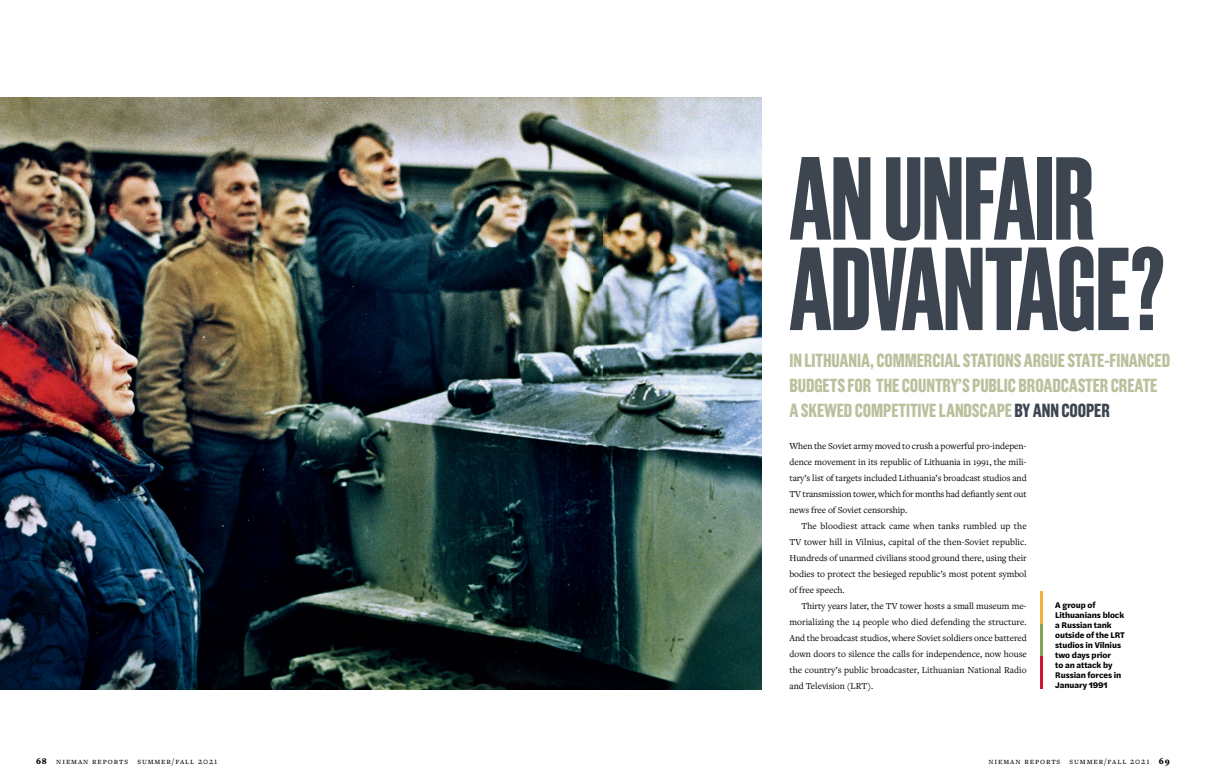
<style>
.page{position:relative;width:1206px;height:783px;background:#fff}
.page>*{position:absolute;margin:0;border:0;box-sizing:border-box;transform-origin:0 0}
.t1{font:700 117.7px/90.5px "Grotzec Xcond";letter-spacing:-.005em;color:#3d4550}
.t2{font:700 19px/25px "Grotzec Cond";letter-spacing:-.005em;color:#b9c19c}
.t3{font:9.5px "Freight Text Pro";letter-spacing:-.005em;color:#000}
.t4{font:9.5px "Freight Text Pro";letter-spacing:.015em;color:#000}
.t5{font:9px "Freight Text Pro";letter-spacing:.1em;color:#000}
.t6{font:700 8.5px/10px "Halyard Text";letter-spacing:-.005em;color:#000}
.s1{color:#3d4550}
.s2{font-weight:900}
</style>
<div class="page">
<img style="left:0;top:98px;width:603px;height:591px">
<img style="left:603px;top:97px;width:159px;height:593px">
<hr style="left:1040px;top:591px;width:3px;height:33px;background:#f0b23f">
<hr style="left:1040px;top:624px;width:3px;height:33px;background:#81a551">
<hr style="left:1040px;top:656px;width:3px;height:33px;background:#ce152d">
<p class="t1" style="left:790px;top:145px;width:377px">AN UNFAIR<br>ADVANTAGE?</p>
<p class="t2" style="left:790px;top:348px;width:382px">IN LITHUANIA, COMMERCIAL STATIONS ARGUE STATE-FINANCED<br>BUDGETS FOR THE COUNTRY’S PUBLIC BROADCASTER CREATE<br>A SKEWED COMPETITIVE LANDSCAPE <span class="s1">BY ANN COOPER</span></p>
<p class="t3" style="left:790px;top:440px;width:239px">When the Soviet army moved to crush a powerful pro-indepen-</p>
<p class="t3" style="left:790px;top:456px;width:239px">dence movement in its republic of Lithuania in 1991, the mili-</p>
<p class="t3" style="left:790px;top:472px;width:239px">tary’s list of targets included Lithuania’s broadcast studios and</p>
<p class="t3" style="left:790px;top:488px;width:239px">TV transmission tower, which for months had defiantly sent out</p>
<p class="t3" style="left:790px;top:504px;width:119px">news free of Soviet censorship.</p>
<p class="t4" style="left:801px;top:520px;width:227px">The bloodiest attack came when tanks rumbled up the</p>
<p class="t3" style="left:790px;top:536px;width:239px">TV tower hill in Vilnius, capital of the then-Soviet republic.</p>
<p class="t3" style="left:790px;top:552px;width:239px">Hundreds of unarmed civilians stood ground there, using their</p>
<p class="t3" style="left:790px;top:568px;width:239px">bodies to protect the besieged republic’s most potent symbol</p>
<p class="t3" style="left:790px;top:584px;width:57px">of free speech.</p>
<p class="t3" style="left:801px;top:600px;width:227px">Thirty years later, the TV tower hosts a small museum me-</p>
<p class="t3" style="left:790px;top:616px;width:239px">morializing the 14 people who died defending the structure.</p>
<p class="t3" style="left:790px;top:632px;width:239px">And the broadcast studios, where Soviet soldiers once battered</p>
<p class="t3" style="left:790px;top:648px;width:239px">down doors to silence the calls for independence, now house</p>
<p class="t3" style="left:790px;top:664px;width:239px">the country’s public broadcaster, Lithuanian National Radio</p>
<p class="t3" style="left:790px;top:680px;width:85px">and Television (LRT).</p>
<p class="t6" style="left:1055px;top:600px;width:71px">A group of<br>Lithuanians block a Russian tank outside of the LRT studios in Vilnius two days prior<br>to an attack by<br>Russian forces in<br>January 1991</p>
<p class="t5" style="left:36px;top:755px;width:183px"><span class="s2">68</span> NIEMAN REPORTS SUMMER/fAll 2021</p>
<p class="t5" style="left:988px;top:755px;width:183px">NIEMAN REPORTS SUMMER/fAll 2021 <span class="s2">69</span></p>
</div>
